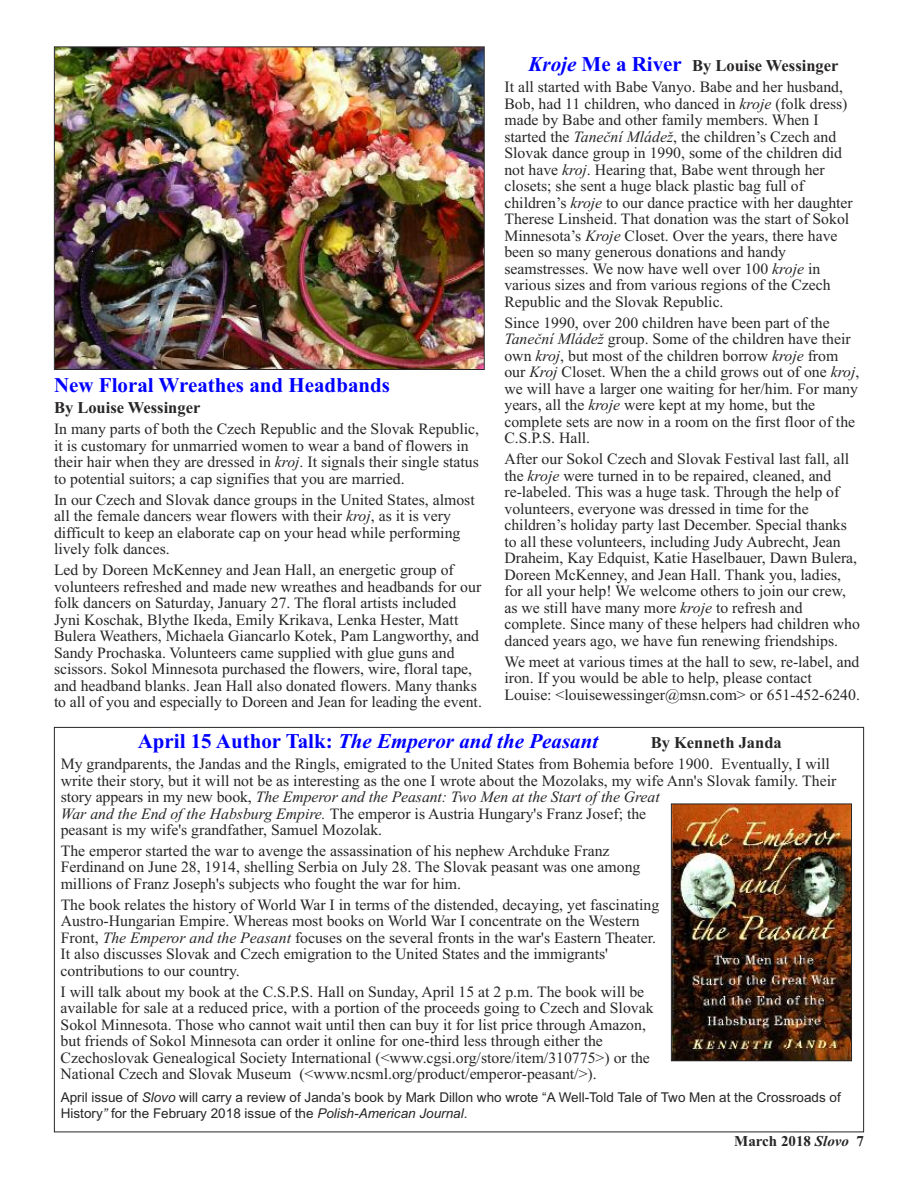
<style>
.page{position:relative;width:918px;height:1188px;background:#fff}
.page>*{position:absolute;margin:0;border:0;box-sizing:border-box;transform-origin:0 0}
.t1{font:italic 700 21px "Times New Roman";color:#00f}
.t2{font:700 21px "Times New Roman";color:#00f}
.t3{font:700 16.5px "Times New Roman";color:#272526}
.t4{font:15.75px/16.5px "Times New Roman";color:#272526}
.t5{font:700 15px "Times New Roman";color:#272526}
.t6{font:13.5px/16.2px "Arial";color:#272526}
.s1{font-style:italic}
.s2{font-style:italic;font-size:21px;color:#00f}
.s3{font-size:21px;color:#00f}
.s4{font-style:normal}
</style>
<div class="page">
<img style="left:673px;top:806px;width:177px;height:253px">
<div style="left:671px;top:804px;width:181px;height:257px;border:1px solid #272526"></div>
<img style="left:56px;top:48px;width:427px;height:320px">
<div style="left:54px;top:46px;width:431px;height:324px;border:1px solid #272526"></div>
<h1 class="t2" style="left:54px;top:373px;width:338px">New Floral Wreathes and Headbands</h1>
<p class="t3" style="left:54px;top:398px;width:148px">By Louise Wessinger</p>
<p class="t4" style="left:54px;top:421px;width:427px">In many parts of both the Czech Republic and the Slovak Republic, it is customary for unmarried women to wear a band of flowers in their hair when they are dressed in <span class="s1">kroj</span>. It signals their single status to potential suitors; a cap signifies that you are married.</p>
<p class="t4" style="left:54px;top:491px;width:422px">In our Czech and Slovak dance groups in the United States, almost all the female dancers wear flowers with their <span class="s1">kroj</span>, as it is very difficult to keep an elaborate cap on your head while performing lively folk dances.</p>
<p class="t4" style="left:54px;top:562px;width:429px">Led by Doreen McKenney and Jean Hall, an energetic group of volunteers refreshed and made new wreathes and headbands for our folk dancers on Saturday, January 27. The floral artists included Jyni Koschak, Blythe Ikeda, Emily Krikava, Lenka Hester, Matt Bulera Weathers, Michaela Giancarlo Kotek, Pam Langworthy, and Sandy Prochaska. Volunteers came supplied with glue guns and scissors. Sokol Minnesota purchased the flowers, wire, floral tape, and headband blanks. Jean Hall also donated flowers. Many thanks to all of you and especially to Doreen and Jean for leading the event.</p>
<p class="t3" style="left:529px;top:56px;width:311px"><span class="s2">Kroje</span> <span class="s3">Me a River</span> By Louise Wessinger</p>
<p class="t4" style="left:504px;top:79px;width:350px">It all started with Babe Vanyo. Babe and her husband, Bob, had 11 children, who danced in <span class="s1">kroje</span> (folk dress) made by Babe and other family members. When I started the <span class="s1">Taneční Mládež</span>, the children’s Czech and Slovak dance group in 1990, some of the children did not have <span class="s1">kroj</span>. Hearing that, Babe went through her closets; she sent a huge black plastic bag full of children’s <span class="s1">kroje</span> to our dance practice with her daughter Therese Linsheid. That donation was the start of Sokol Minnesota’s <span class="s1">Kroje</span> Closet. Over the years, there have been so many generous donations and handy seamstresses. We now have well over 100 <span class="s1">kroje</span> in various sizes and from various regions of the Czech Republic and the Slovak Republic.</p>
<p class="t4" style="left:504px;top:314px;width:357px">Since 1990, over 200 children have been part of the <span class="s1">Taneční Mládež</span> group. Some of the children have their own <span class="s1">kroj</span>, but most of the children borrow <span class="s1">kroje</span> from our <span class="s1">Kroj</span> Closet. When the a child grows out of one <span class="s1">kroj</span>, we will have a larger one waiting for her/him. For many years, all the <span class="s1">kroje</span> were kept at my home, but the complete sets are now in a room on the first floor of the C.S.P.S. Hall.</p>
<p class="t4" style="left:504px;top:451px;width:357px">After our Sokol Czech and Slovak Festival last fall, all the <span class="s1">kroje</span> were turned in to be repaired, cleaned, and re-labeled. This was a huge task. Through the help of volunteers, everyone was dressed in time for the children’s holiday party last December. Special thanks to all these volunteers, including Judy Aubrecht, Jean Draheim, Kay Edquist, Katie Haselbauer, Dawn Bulera, Doreen McKenney, and Jean Hall. Thank you, ladies, for all your help! We welcome others to join our crew, as we still have many more <span class="s1">kroje</span> to refresh and complete. Since many of these helpers had children who danced years ago, we have fun renewing friendships.</p>
<p class="t4" style="left:504px;top:653px;width:357px">We meet at various times at the hall to sew, re-label, and iron. If you would be able to help, please contact<br>Louise: &lt;louisewessinger@msn.com&gt; or 651-452-6240.</p>
<h1 class="t1" style="left:138px;top:728px;width:462px"><span class="s4">April 15 Author Talk:</span> The Emperor and the Peasant</h1>
<p class="t3" style="left:651px;top:733px;width:133px">By Kenneth Janda</p>
<p class="t4" style="left:61px;top:755px;width:777px">My grandparents, the Jandas and the Ringls, emigrated to the United States from Bohemia before 1900. Eventually, I will write their story, but it will not be as interesting as the one I wrote about the Mozolaks, my wife Ann's Slovak family. Their story appears in my new book, <span class="s1">The Emperor and the Peasant: Two Men at the Start of the Great<br>War and the End of the Habsburg Empire.</span> The emperor is Austria Hungary's Franz Josef; the<br>peasant is my wife's grandfather, Samuel Mozolak.</p>
<p class="t4" style="left:61px;top:842px;width:581px">The emperor started the war to avenge the assassination of his nephew Archduke Franz<br>Ferdinand on June 28, 1914, shelling Serbia on July 28. The Slovak peasant was one among millions of Franz Joseph's subjects who fought the war for him.</p>
<p class="t4" style="left:61px;top:896px;width:600px">The book relates the history of World War I in terms of the distended, decaying, yet fascinating Austro-Hungarian Empire. Whereas most books on World War I concentrate on the Western Front, <span class="s1">The Emperor and the Peasant</span> focuses on the several fronts in the war's Eastern Theater.<br>It also discusses Slovak and Czech emigration to the United States and the immigrants' contributions to our country.</p>
<p class="t4" style="left:61px;top:983px;width:595px">I will talk about my book at the C.S.P.S. Hall on Sunday, April 15 at 2 p.m. The book will be available for sale at a reduced price, with a portion of the proceeds going to Czech and Slovak Sokol Minnesota. Those who cannot wait until then can buy it for list price through Amazon, but friends of Sokol Minnesota can order it online for one-third less through either the Czechoslovak Genealogical Society International (&lt;www.cgsi.org/store/item/310775&gt;) or the National Czech and Slovak Museum (&lt;www.ncsml.org/product/emperor-peasant/&gt;).</p>
<p class="t6" style="left:61px;top:1089px;width:782px">April issue of <span class="s1">Slovo</span> will carry a review of Janda’s book by Mark Dillon who wrote “A Well-Told Tale of Two Men at the Crossroads of<br>History<span class="s1">”</span> for the February 2018 issue of the <span class="s1">Polish-American Journal</span>.</p>
<p class="t5" style="left:734px;top:1132px;width:131px">March 2018 <span class="s1">Slovo</span> 7</p>
</div>
